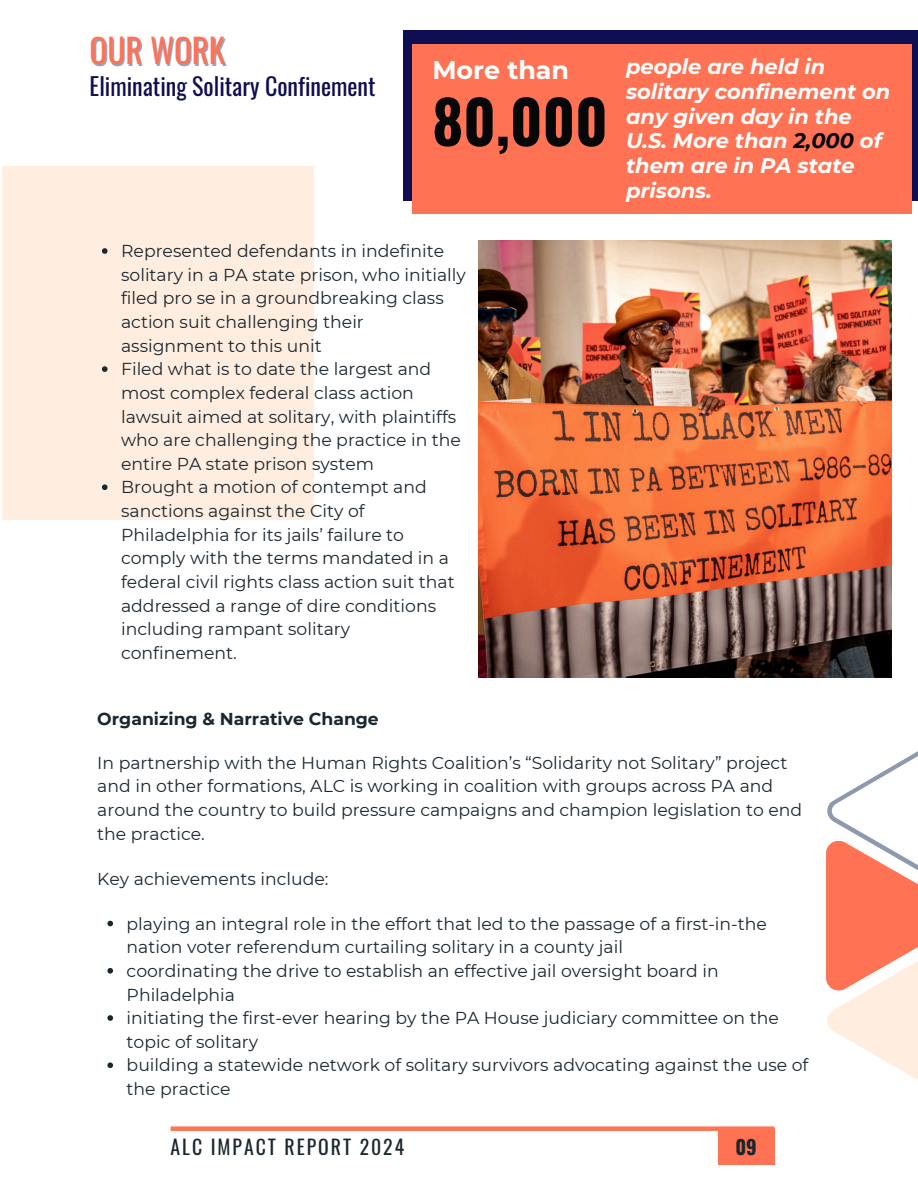
<style>
.page{position:relative;width:918px;height:1188px;background:#fff}
.page>*{position:absolute;margin:0;border:0;box-sizing:border-box;transform-origin:0 0}
.t1{font:700 59.25px "Oswald";color:#070707}
.t2{font:33px "Oswald";color:#ff7354}
.t3{font:700 25.35px "Montserrat";color:#fff}
.t4{font:24px "Oswald";color:#0e0e52}
.t5{font:italic 700 21px/24.8px "Montserrat";color:#fff}
.t6{font:19.8px "Oswald";letter-spacing:.1em;color:#1b272f}
.t7{font:700 19.8px "Oswald";color:#1b272f}
.t8{font:17.25px/23.7px "Montserrat";color:#1b272f}
.t9{font:700 17.25px "Montserrat";color:#1b272f}
.s1{color:#070707}
</style>
<div class="page">
<div style="left:2px;top:167px;width:311px;height:353px;background:#ffeddf"></div>
<div style="left:404px;top:30px;width:514px;height:171px;background:#0e0e52"></div>
<div style="left:412px;top:44px;width:499px;height:170px;background:#ff7354"></div>
<div style="left:718px;top:1129px;width:56px;height:36px;background:#ff7354"></div>
<div style="left:171px;top:1126px;width:603px;height:5px;background:#ff7354"></div>
<img style="left:479px;top:241px;width:412px;height:437px">
<svg style="left:826px;top:751px;width:92px;height:329px"></svg>
<svg style="left:102px;top:248px;width:6px;height:6px"></svg>
<svg style="left:102px;top:366px;width:6px;height:6px"></svg>
<svg style="left:102px;top:484px;width:6px;height:6px"></svg>
<svg style="left:107px;top:921px;width:6px;height:5px"></svg>
<svg style="left:107px;top:968px;width:6px;height:6px"></svg>
<svg style="left:107px;top:1015px;width:6px;height:6px"></svg>
<svg style="left:107px;top:1062px;width:6px;height:6px"></svg>
<p class="t2" style="left:90px;top:25px;width:137px">OUR WORK</p>
<p class="t4" style="left:90px;top:68px;width:287px">Eliminating Solitary Confinement</p>
<h4 class="t3" style="left:432px;top:54px;width:138px">More than</h4>
<h3 class="t5" style="left:626px;top:54px;width:266px">people are held in solitary confinement on any given day in the<br>U.S. More than <span class="s1">2,000</span> of them are in PA state prisons.</h3>
<h2 class="t1" style="left:432px;top:75px;width:177px">80,000</h2>
<p class="t8" style="left:121px;top:239px;width:346px">Represented defendants in indefinite solitary in a PA state prison, who initially filed pro se in a groundbreaking class action suit challenging their assignment to this unit</p>
<p class="t8" style="left:121px;top:357px;width:341px">Filed what is to date the largest and most complex federal class action lawsuit aimed at solitary, with plaintiffs who are challenging the practice in the entire PA state prison system</p>
<p class="t8" style="left:121px;top:475px;width:335px">Brought a motion of contempt and sanctions against the City of<br>Philadelphia for its jails’ failure to comply with the terms mandated in a federal civil rights class action suit that addressed a range of dire conditions including rampant solitary confinement.</p>
<p class="t9" style="left:97px;top:708px;width:283px">Organizing &amp; Narrative Change</p>
<p class="t8" style="left:97px;top:751px;width:692px">In partnership with the Human Rights Coalition’s “Solidarity not Solitary” project</p>
<p class="t8" style="left:97px;top:774px;width:706px">and in other formations, ALC is working in coalition with groups across PA and around the country to build pressure campaigns and champion legislation to end the practice.</p>
<p class="t8" style="left:97px;top:867px;width:233px">Key achievements include:</p>
<p class="t8" style="left:127px;top:912px;width:642px">playing an integral role in the effort that led to the passage of a first-in-the nation voter referendum curtailing solitary in a county jail</p>
<p class="t8" style="left:127px;top:959px;width:594px">coordinating the drive to establish an effective jail oversight board in<br>Philadelphia</p>
<p class="t8" style="left:127px;top:1006px;width:654px">initiating the first-ever hearing by the PA House judiciary committee on the topic of solitary</p>
<h5 class="t8" style="left:127px;top:1053px;width:683px">building a statewide network of solitary survivors advocating against the use of the practice</h5>
<h1 class="t6" style="left:171px;top:1132px;width:235px">ALC IMPACT REPORT 2024</h1>
<h6 class="t7" style="left:735px;top:1132px;width:23px">09</h6>
</div>
